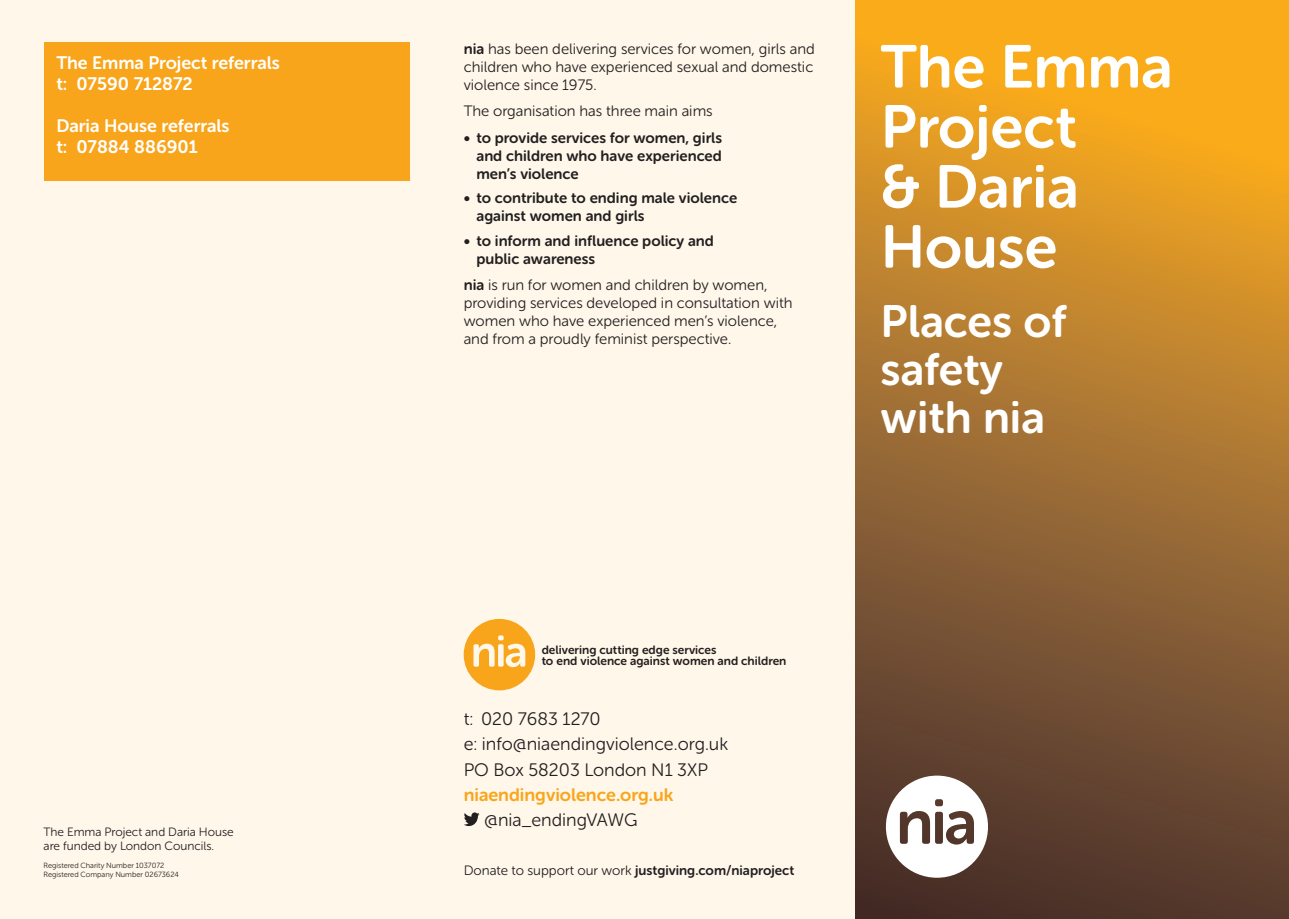
<style>
.page{position:relative;width:1289px;height:919px;background:#fff}
.page>*{position:absolute;margin:0;border:0;box-sizing:border-box;transform-origin:0 0}
.LARGE_TITLE{font:60px/60px "Museo Sans Rounded 700";color:#fff}
.LARGE_TITLE-2{font:45px/48px "Museo Sans Rounded 700";color:#fff}
.Sub_head{font:18px "Museo Sans Rounded 300";color:#231f20}
.LARGE_TITLE-3{font:18px/21px "Museo Sans Rounded 700";color:#fff}
.Sub_head-2{font:18px "Museo Sans Rounded 700";color:#f9a51b}
.body_text{font:15px/18px "Museo Sans Rounded 300";color:#231f20;text-align:justify}
.t1{font:15px/18px "Museo Sans Rounded 700";color:#231f20}
.Sub_head-3{font:13.5px "Museo Sans Rounded 700";color:#231f20}
.Sub_head-4{font:12px/11.2px "Museo Sans Rounded 700";color:#231f20}
.body_text-2{font:12px/13.5px "Museo Sans Rounded 300";color:#231f20}
.body_text-3{font:7.5px "Museo Sans Rounded 300";color:#231f20}
.s1{font-family:"Museo Sans Rounded 700"}
.s2{font-family:"Museo Sans Rounded 300"}
</style>
<div class="page">
<div style="left:0;top:0;width:1288px;height:918px;background:#fef7ea"></div>
<svg style="left:855px;top:0;width:433px;height:918px;background:#a7722c"></svg>
<svg style="left:885px;top:775px;width:103px;height:102px;background:#c0b6b1"></svg>
<svg style="left:464px;top:812px;width:15px;height:14px"></svg>
<svg style="left:463px;top:619px;width:72px;height:71px"></svg>
<div style="left:44px;top:43px;width:365px;height:138px;background:#f9a51b"></div>
<p class="LARGE_TITLE-3" style="left:56px;top:52px;width:225px">The Emma Project referrals t: 07590 712872</p>
<p class="LARGE_TITLE-3" style="left:56px;top:115px;width:175px">Daria House referrals t: 07884 886901</p>
<p class="body_text-2" style="left:44px;top:825px;width:192px">The Emma Project and Daria House are funded by London Councils.</p>
<p class="body_text-3" style="left:44px;top:861px;width:122px">Registered Charity Number 1037072</p>
<p class="body_text-3" style="left:44px;top:870px;width:137px">Registered Company Number 02673624</p>
<p class="body_text" style="left:463px;top:40px;width:352px"><span class="s1">nia</span> has been delivering services for women, girls and children who have experienced sexual and domestic violence since 1975.</p>
<p class="body_text" style="left:463px;top:102px;width:250px">The organisation has three main aims</p>
<p class="t1" style="left:476px;top:129px;width:247px;text-align:justify;text-indent:-13px">• to provide services for women, girls and children who have experienced men’s violence</p>
<p class="t1" style="left:476px;top:189px;width:262px;text-indent:-13px">• to contribute to ending male violence against women and girls</p>
<p class="t1" style="left:476px;top:231px;width:239px;text-indent:-13px">• to inform and influence policy and public awareness</p>
<p class="body_text" style="left:463px;top:276px;width:330px;text-align:left"><span class="s1">nia</span> is run for women and children by women, providing services developed in consultation with women who have experienced men’s violence, and from a proudly feminist perspective.</p>
<p class="LARGE_TITLE" style="left:880px;top:37px;width:294px">The Emma<br>Project<br>&amp; Daria<br>House</p>
<p class="LARGE_TITLE-2" style="left:880px;top:297px;width:187px">Places of safety with nia</p>
<p class="Sub_head-4" style="left:541px;top:643px;width:246px">delivering cutting edge services<br>to end violence against women and children</p>
<p class="Sub_head" style="left:463px;top:709px;width:139px">t: 020 7683 1270</p>
<p class="Sub_head" style="left:463px;top:734px;width:266px">e: info@niaendingviolence.org.uk</p>
<p class="Sub_head" style="left:463px;top:759px;width:246px">PO Box 58203 London N1 3XP</p>
<p class="Sub_head-2" style="left:463px;top:784px;width:211px">niaendingviolence.org.uk</p>
<p class="Sub_head" style="left:484px;top:810px;width:155px">@nia_endingVAWG</p>
<p class="Sub_head-3" style="left:463px;top:863px;width:332px"><span class="s2">Donate to support our work</span> justgiving.com/niaproject</p>
</div>
